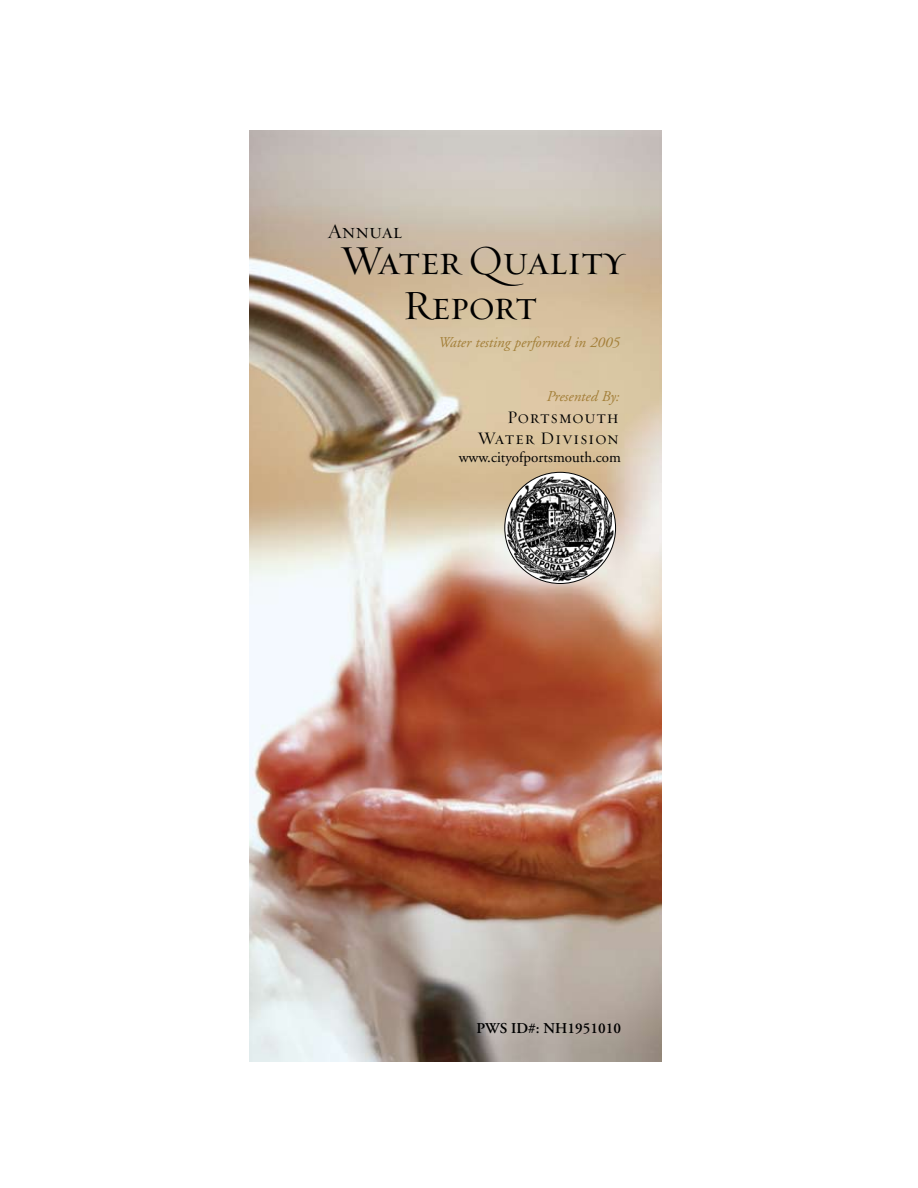
<style>
.page{position:relative;width:918px;height:1188px;background:#fff}
.page>*{position:absolute;margin:0;border:0;box-sizing:border-box;transform-origin:0 0}
.t1{font:42px/45px "Requiem HTF Regular";letter-spacing:-.02em;color:#000}
.t2{font:21px "Requiem HTF Regular";color:#000}
.t3{font:18px/21.6px "Requiem HTF Regular";letter-spacing:.05em;color:#000;text-align:right}
.t4{font:italic 15px "Adobe Garamond";color:#a37f38}
.t5{font:15px "Adobe Garamond";color:#000}
.t6{font:600 15px "Adobe Garamond";color:#000}
</style>
<div class="page">
<img style="left:250px;top:130px;width:412px;height:932px">
<img style="left:505px;top:472px;width:111px;height:112px;border-radius:50%">
<h2 class="t2" style="left:328px;top:224px;width:76px">Annual</h2>
<h1 class="t1" style="left:403px;top:243px;width:224px;text-indent:-63px">Water Quality<br>Report</h1>
<p class="t4" style="left:438px;top:334px;width:183px">Water testing performed in 2005</p>
<p class="t4" style="left:546px;top:388px;width:74px">Presented By:</p>
<p class="t3" style="left:477px;top:408px;width:143px">Portsmouth<br>Water Division</p>
<p class="t5" style="left:459px;top:450px;width:164px">www.cityofportsmouth.com</p>
<p class="t6" style="left:477px;top:1020px;width:146px">PWS ID#: NH1951010</p>
</div>
